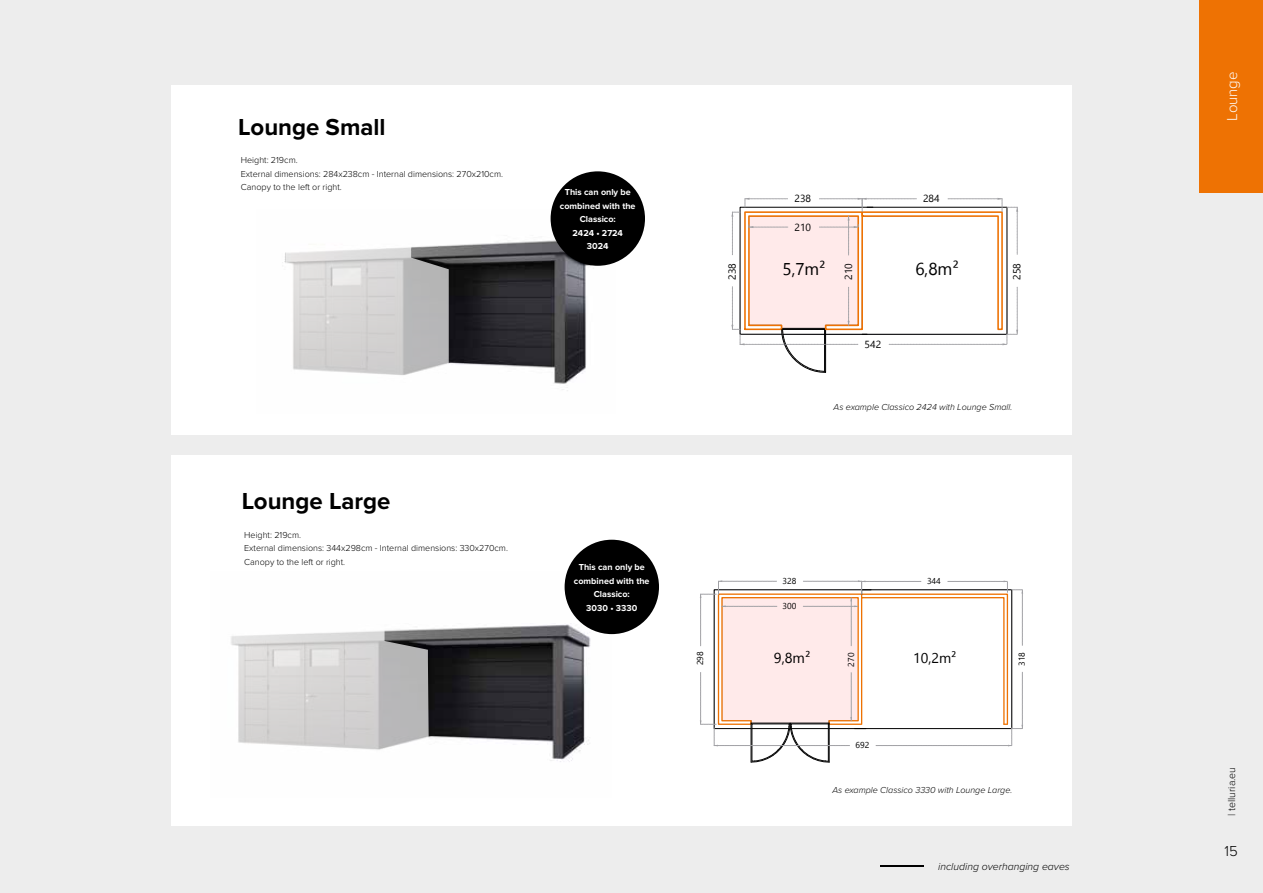
<style>
.page{position:relative;width:1263px;height:893px;background:#ededed}
.page>*{position:absolute;margin:0;border:0;box-sizing:border-box;transform-origin:0 0}
.t1{font:700 24px "Proxima Nova";color:#000}
.t2{font:17.25px "Segoe UI";color:#000}
.t3{font:17.1px "Segoe UI";color:#000}
.t4{font:300 15px "Proxima Nova";color:#fff}
.t5{font:300 15px "Proxima Nova";color:#000}
.t6{font:14.4px "Segoe UI";color:#000}
.t7{font:14.1px "Segoe UI";color:#000}
.t8{font:italic 300 10.5px "Proxima Nova";color:#000}
.t9{font:300 10.5px "Proxima Nova";color:#000}
.t10{font:10.35px "Segoe UI";color:#000}
.t11{font:300 9px/13.5px "Proxima Nova";color:#000}
.t12{font:700 9px/13.5px "Proxima Nova";color:#fff;text-align:center}
.t13{font:italic 300 9px "Proxima Nova";color:#000}
.t14{font:8.55px "Segoe UI";color:#000}
</style>
<div class="page">
<div style="left:171px;top:85px;width:900px;height:350px;background:#fff"></div>
<div style="left:171px;top:455px;width:900px;height:371px;background:#fff"></div>
<div style="left:1199px;top:0;width:64px;height:192px;background:#ee7203"></div>
<img style="left:282px;top:209px;width:332px;height:182px">
<img style="left:429px;top:572px;width:182px;height:190px">
<svg style="left:285px;top:245px;width:164px;height:137px;background:#d2d1d1"></svg>
<div style="left:551px;top:171px;width:94px;height:95px;background:#000;border-radius:50%"></div>
<svg style="left:231px;top:629px;width:198px;height:121px;background:#d0cfcf"></svg>
<div style="left:565px;top:540px;width:94px;height:94px;background:#000;border-radius:50%"></div>
<svg style="left:731px;top:198px;width:287px;height:175px"></svg>
<svg style="left:700px;top:580px;width:323px;height:182px"></svg>
<hr style="left:880px;top:865px;width:44px;height:1px;background:#000">
<h1 class="t1" style="left:238px;top:114px;width:149px">Lounge Small</h1>
<p class="t11" style="left:241px;top:153px;width:264px">Height: 219cm.<br>External dimensions: 284x238cm - Internal dimensions: 270x210cm.<br>Canopy to the left or right.</p>
<h1 class="t1" style="left:242px;top:488px;width:150px">Lounge Large</h1>
<p class="t11" style="left:244px;top:528px;width:265px">Height: 219cm.<br>External dimensions: 344x298cm - Internal dimensions: 330x270cm.<br>Canopy to the left or right.</p>
<p class="t12" style="left:560px;top:186px;width:77px">This can only be combined with the<br>Classico:<br>2424 • 2724<br>3024</p>
<p class="t10" style="left:724px;top:280px;width:18px;rotate:-90deg">238</p>
<p class="t10" style="left:794px;top:190px;width:18px">238</p>
<p class="t10" style="left:794px;top:218px;width:18px">210</p>
<p class="t10" style="left:923px;top:190px;width:18px">284</p>
<h3 class="t3" style="left:782px;top:255px;width:44px">5,7m²</h3>
<h2 class="t2" style="left:915px;top:255px;width:45px">6,8m²</h2>
<p class="t10" style="left:840px;top:280px;width:18px;rotate:-90deg">210</p>
<p class="t10" style="left:864px;top:336px;width:18px">542</p>
<p class="t10" style="left:1009px;top:280px;width:18px;rotate:-90deg">258</p>
<p class="t13" style="left:834px;top:400px;width:180px">As example Classico 2424 with Lounge Small.</p>
<p class="t12" style="left:574px;top:561px;width:77px">This can only be combined with the<br>Classico:<br>3030 • 3330</p>
<p class="t14" style="left:693px;top:665px;width:15px;rotate:-90deg">298</p>
<p class="t14" style="left:782px;top:574px;width:15px">328</p>
<p class="t14" style="left:782px;top:599px;width:15px">300</p>
<p class="t14" style="left:927px;top:574px;width:15px">344</p>
<h3 class="t6" style="left:774px;top:647px;width:38px">9,8m²</h3>
<p class="t14" style="left:844px;top:667px;width:15px;rotate:-90deg">270</p>
<h3 class="t7" style="left:913px;top:647px;width:45px">10,2m²</h3>
<p class="t14" style="left:855px;top:738px;width:15px">692</p>
<p class="t14" style="left:1015px;top:666px;width:15px;rotate:-90deg">318</p>
<p class="t13" style="left:832px;top:783px;width:181px">As example Classico 3330 with Lounge Large.</p>
<p class="t8" style="left:938px;top:859px;width:133px">including overhanging eaves</p>
<h3 class="t4" style="left:1223px;top:121px;width:50px;rotate:-90deg">Lounge</h3>
<p class="t9" style="left:1226px;top:816px;width:50px;rotate:-90deg">| telluria.eu</p>
<h3 class="t5" style="left:1224px;top:843px;width:15px">15</h3>
</div>
